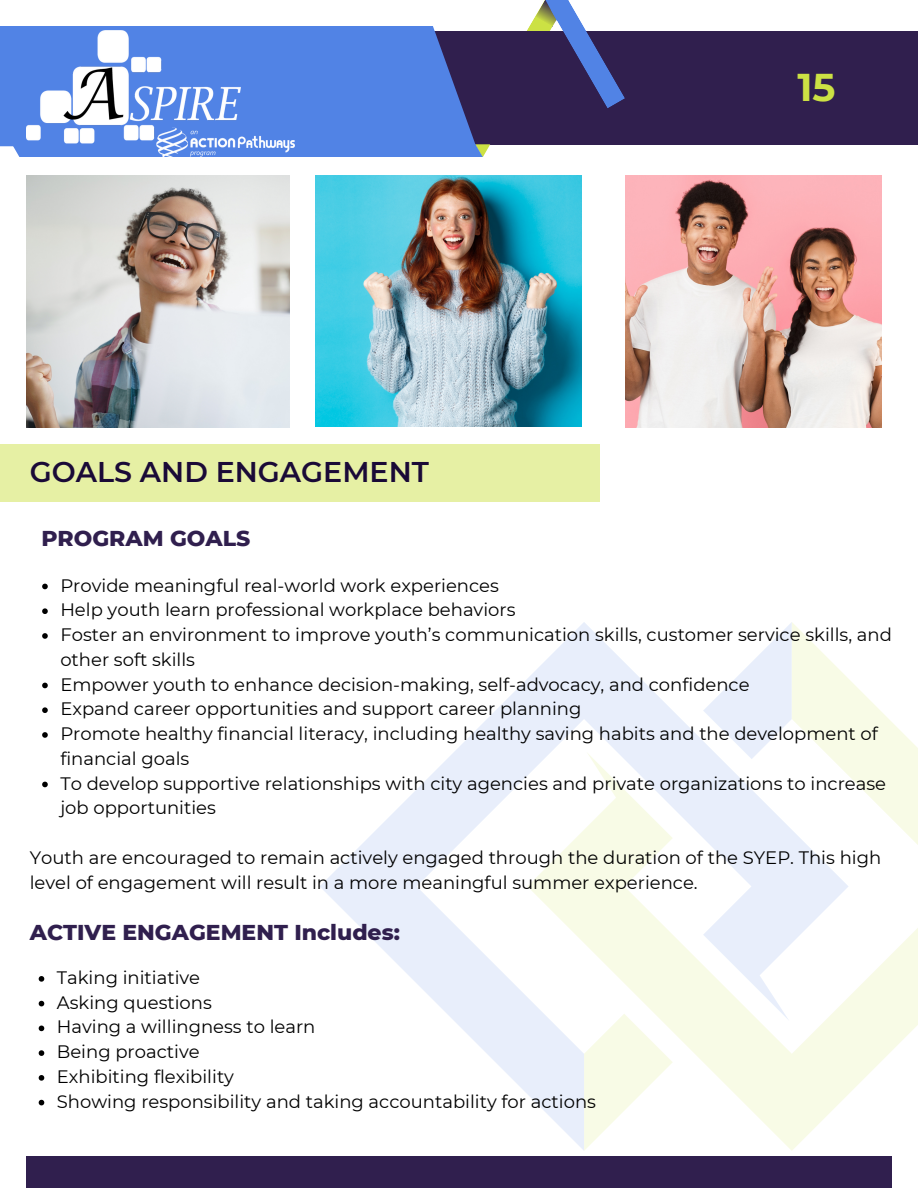
<style>
.page{position:relative;width:918px;height:1188px;background:#fff}
.page>*{position:absolute;margin:0;border:0;box-sizing:border-box;transform-origin:0 0}
.t1{font:700 38.7px "Montserrat";color:#cce144}
.t2{font:600 28.5px "Montserrat";color:#1a0a37}
.t3{font:800 21.9px "Montserrat";color:#301f4e}
.t4{font:18px/24.8px "Montserrat";color:#000}
</style>
<div class="page">
<svg style="left:320px;top:679px;width:207px;height:414px"></svg>
<svg style="left:527px;top:622px;width:391px;height:529px"></svg>
<div style="left:411px;top:31px;width:507px;height:113px;background:#301f4e"></div>
<svg style="left:12px;top:0;width:613px;height:157px"></svg>
<svg style="left:0;top:26px;width:476px;height:120px;background:#4f7bd7"></svg>
<div style="left:26px;top:1156px;width:865px;height:32px;background:#301f4e"></div>
<img style="left:26px;top:30px;width:268px;height:127px">
<div style="left:0;top:445px;width:600px;height:57px;background:#e6f0a4"></div>
<svg style="left:42px;top:584px;width:6px;height:5px"></svg>
<svg style="left:42px;top:608px;width:6px;height:6px"></svg>
<svg style="left:42px;top:633px;width:6px;height:6px"></svg>
<svg style="left:42px;top:683px;width:6px;height:5px"></svg>
<svg style="left:42px;top:707px;width:6px;height:6px"></svg>
<svg style="left:42px;top:732px;width:6px;height:6px"></svg>
<svg style="left:42px;top:782px;width:6px;height:5px"></svg>
<svg style="left:39px;top:976px;width:5px;height:6px"></svg>
<svg style="left:39px;top:1001px;width:5px;height:5px"></svg>
<svg style="left:39px;top:1026px;width:5px;height:5px"></svg>
<svg style="left:39px;top:1050px;width:5px;height:6px"></svg>
<svg style="left:39px;top:1075px;width:5px;height:6px"></svg>
<svg style="left:39px;top:1100px;width:5px;height:5px"></svg>
<img style="left:26px;top:175px;width:264px;height:252px">
<img style="left:316px;top:175px;width:265px;height:252px">
<img style="left:625px;top:175px;width:257px;height:252px">
<p class="t2" style="left:30px;top:455px;width:401px">GOALS AND ENGAGEMENT</p>
<p class="t3" style="left:41px;top:525px;width:210px">PROGRAM GOALS</p>
<p class="t1" style="left:797px;top:63px;width:40px">15</p>
<h1 class="t4" style="left:60px;top:573px;width:440px">Provide meaningful real-world work experiences</h1>
<h2 class="t4" style="left:60px;top:597px;width:457px">Help youth learn professional workplace behaviors</h2>
<p class="t4" style="left:60px;top:622px;width:833px">Foster an environment to improve youth’s communication skills, customer service skills, and other soft skills</p>
<p class="t4" style="left:60px;top:672px;width:691px">Empower youth to enhance decision-making, self-advocacy, and confidence</p>
<p class="t4" style="left:60px;top:696px;width:523px">Expand career opportunities and support career planning</p>
<p class="t4" style="left:60px;top:721px;width:819px">Promote healthy financial literacy, including healthy saving habits and the development of financial goals</p>
<p class="t4" style="left:60px;top:771px;width:827px">To develop supportive relationships with city agencies and private organizations to increase job opportunities</p>
<p class="t4" style="left:30px;top:845px;width:853px">Youth are encouraged to remain actively engaged through the duration of the SYEP. This high level of engagement will result in a more meaningful summer experience.</p>
<p class="t3" style="left:30px;top:918px;width:372px">ACTIVE ENGAGEMENT Includes:</p>
<p class="t4" style="left:57px;top:965px;width:145px">Taking initiative</p>
<p class="t4" style="left:57px;top:990px;width:157px">Asking questions</p>
<p class="t4" style="left:57px;top:1015px;width:260px">Having a willingness to learn</p>
<p class="t4" style="left:57px;top:1039px;width:144px">Being proactive</p>
<p class="t4" style="left:57px;top:1064px;width:179px">Exhibiting flexibility</p>
<p class="t4" style="left:57px;top:1089px;width:541px">Showing responsibility and taking accountability for actions</p>
</div>
